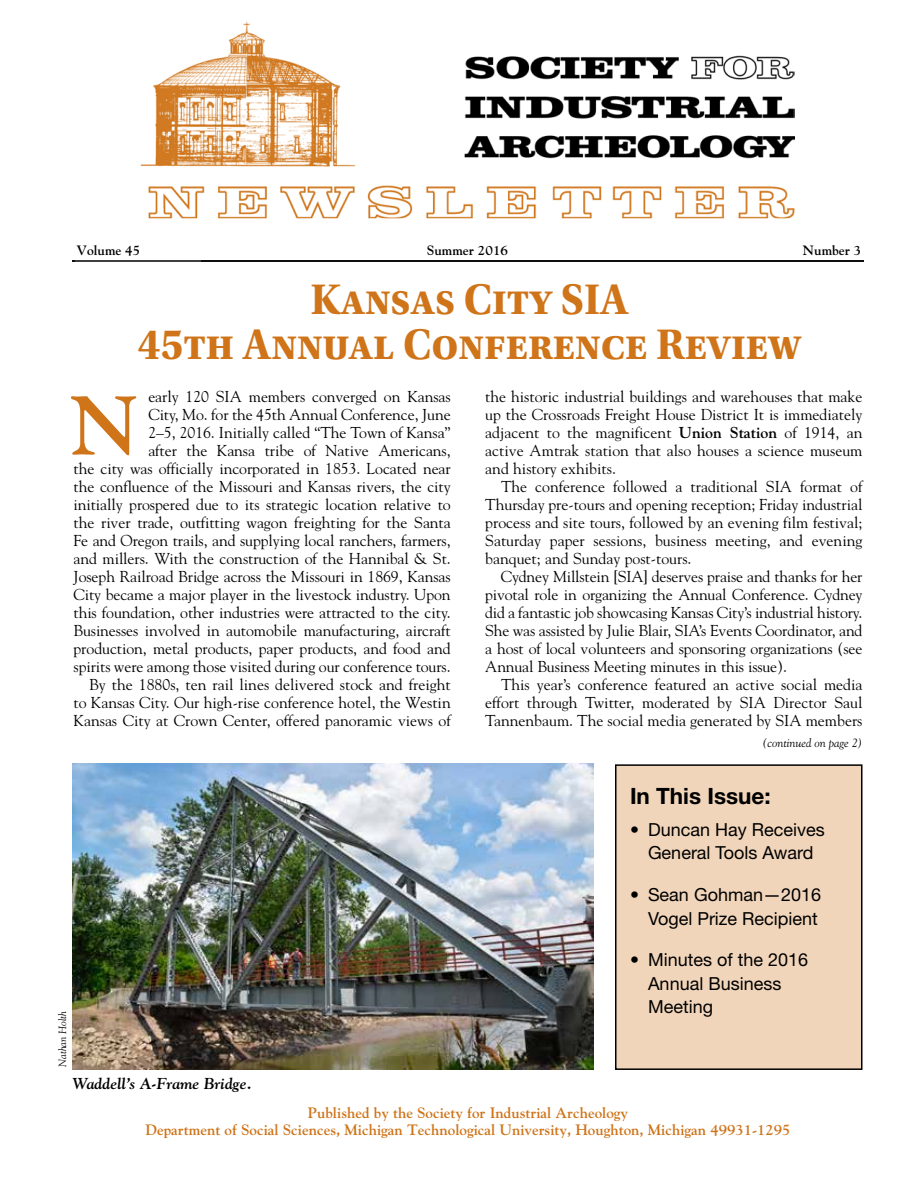
<style>
.page{position:relative;width:918px;height:1188px;background:#fff}
.page>*{position:absolute;margin:0;border:0;box-sizing:border-box;transform-origin:0 0}
.t1{font:700 82.5px "Goudy Std";color:#cf7419}
.t2{font:700 45px/45px "Utopia Std";color:#cf7419;text-align:center;scale:.96 1}
.t3{font:700 22.5px "Helvetica Neue LT Std";color:#000}
.t4{font:18px/23.7px "Helvetica Neue LT Std";color:#000;text-align:center}
.t5{font:15.75px/18px "Goudy Std";letter-spacing:-.005em;color:#000;text-align:justify}
.t6{font:italic 700 15.75px "Goudy Std";color:#000}
.t7{font:700 15px/16.5px "Goudy Std";color:#cf7419;text-align:center}
.t8{font:700 13.5px "Goudy Std";color:#000}
.t9{font:italic 12px "Goudy Std";color:#000}
.t10{font:italic 10.5px "Goudy Std";color:#000}
.s1{font-weight:700}
.s2{font-stretch:condensed}
</style>
<div class="page">
<img style="left:141px;top:22px;width:654px;height:196px">
<svg style="left:427px;top:22px;width:368px;height:165px"></svg>
<img style="left:72px;top:764px;width:522px;height:305px">
<div style="left:616px;top:765px;width:246px;height:304px;background:#f1d5ba"></div>
<div style="left:615px;top:764px;width:247px;height:306px;border:2px solid #000"></div>
<hr style="left:72px;top:260px;width:792px;height:2px;background:#000">
<p class="t8" style="left:76px;top:242px;width:65px">Volume 45</p>
<p class="t8" style="left:427px;top:242px;width:83px">Summer 2016</p>
<p class="t8" style="left:803px;top:243px;width:60px">Number 3</p>
<h2 class="t2" style="left:137px;top:278px;width:693px">Kansas City SIA<br>45th Annual Conference Review</h2>
<p class="t5" style="left:485px;top:387px;width:379px">the historic industrial buildings and warehouses that make up the Crossroads Freight House District It is immediately adjacent to the magnificent <span class="s1">Union Station</span> of 1914, an active Amtrak station that also houses a science museum and history exhibits.</p>
<p class="t5" style="left:485px;top:477px;width:379px;text-indent:16px">The conference followed a traditional SIA format of Thursday pre-tours and opening reception; Friday industrial process and site tours, followed by an evening film festival; Saturday paper sessions, business meeting, and evening banquet; and Sunday post-tours.</p>
<p class="t5" style="left:485px;top:567px;width:379px;text-indent:16px">Cydney Millstein [SIA] deserves praise and thanks for her pivotal role in organizing the Annual Conference. Cydney did a fantastic job showcasing Kansas City’s industrial history.<br>She was assisted by Julie Blair, SIA’s Events Coordinator, and a host of local volunteers and sponsoring organizations (see Annual Business Meeting minutes in this issue).</p>
<p class="t5" style="left:485px;top:675px;width:379px;text-indent:16px">This year’s conference featured an active social media effort through Twitter, moderated by SIA Director Saul Tannenbaum. The social media generated by SIA members</p>
<p class="t9" style="left:763px;top:736px;width:101px">(continued on page 2)</p>
<h3 class="t3" style="left:630px;top:782px;width:142px">In This Issue:</h3>
<p class="t4" style="left:630px;top:817px;width:196px"><span class="s2">•</span> Duncan Hay Receives<br>General Tools Award</p>
<p class="t4" style="left:630px;top:882px;width:193px;text-align:right"><span class="s2">•</span> Sean Gohman—2016<br>Vogel Prize Recipient</p>
<p class="t4" style="left:648px;top:948px;width:162px;text-align:left;text-indent:-18px"><span class="s2">•</span> Minutes of the 2016<br>Annual Business<br>Meeting</p>
<p class="t5" style="left:74px;top:387px;width:379px;text-align:right">early 120 SIA members converged on Kansas<br>City, Mo. for the 45th Annual Conference, June<br>2–5, 2016. Initially called “The Town of Kansa”<br>after the Kansa tribe of Native Americans,<br>the city was officially incorporated in 1853. Located near the confluence of the Missouri and Kansas rivers, the city initially prospered due to its strategic location relative to the river trade, outfitting wagon freighting for the Santa Fe and Oregon trails, and supplying local ranchers, farmers, and millers. With the construction of the Hannibal &amp; St.<br>Joseph Railroad Bridge across the Missouri in 1869, Kansas City became a major player in the livestock industry. Upon this foundation, other industries were attracted to the city.<br>Businesses involved in automobile manufacturing, aircraft production, metal products, paper products, and food and spirits were among those visited during our conference tours.<br>By the 1880s, ten rail lines delivered stock and freight to Kansas City. Our high-rise conference hotel, the Westin Kansas City at Crown Center, offered panoramic views of</p>
<h1 class="t1" style="left:70px;top:376px;width:70px">N</h1>
<p class="t10" style="left:56px;top:1067px;width:57px;rotate:-90deg">Nathan Holth</p>
<p class="t6" style="left:73px;top:1074px;width:181px">Waddell’s A-Frame Bridge.</p>
<p class="t7" style="left:145px;top:1105px;width:647px">Published by the Society for Industrial Archeology<br>Department of Social Sciences, Michigan Technological University, Houghton, Michigan 49931-1295</p>
</div>
